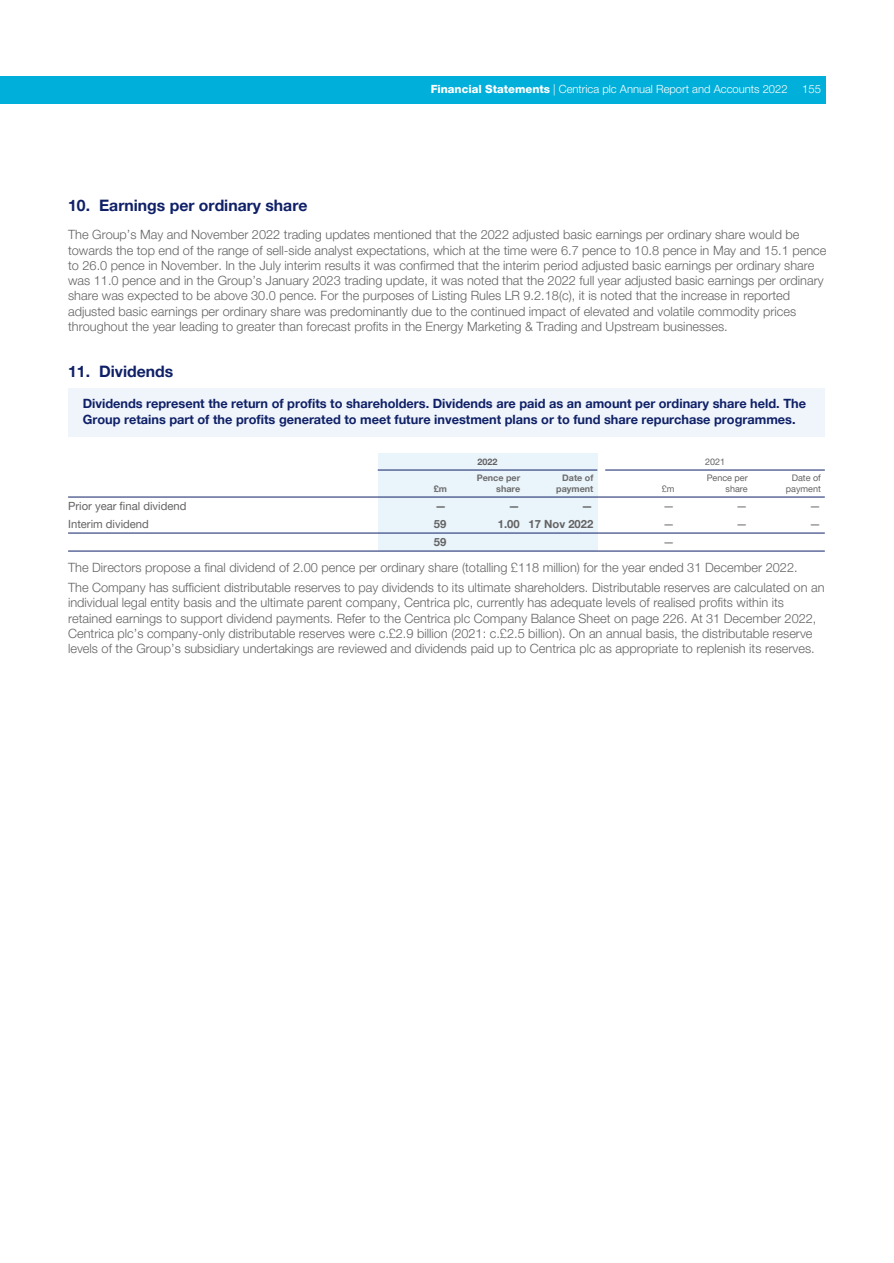
<style>
.page{position:relative;width:894px;height:1263px;background:#fff}
.page>*{position:absolute;margin:0;border:0;box-sizing:border-box;transform-origin:0 0}
.t1{font:700 15.75px "Helvetica Neue LTW1 G";color:#0f2067}
.t2{font:300 12.75px/15.3px "Helvetica Neue LTW1 G";color:#646363}
.t3{font:700 12.75px/15.3px "Helvetica Neue LTW1 G";color:#0f2067}
.t4{font:300 11.25px "Helvetica Neue LTW1 G";color:#fff}
.t5{font:11.25px "Helvetica Neue LTW1 G";color:#646363}
.t6{font:700 11.25px "Helvetica Neue LTW1 G";color:#646363}
.t7{font:9px/10.8px "Helvetica Neue LTW1 G";color:#646363;text-align:right}
.t8{font:700 9px/10.8px "Helvetica Neue LTW1 G";color:#6d6d6d;text-align:right}
.t9{font:700 9px "Helvetica Neue LTW1 G";color:#646363}
.s1{font-weight:800}
</style>
<div class="page">
<div style="left:68px;top:388px;width:756px;height:48px;background:#eff5fb"></div>
<div style="left:377px;top:453px;width:220px;height:98px;background:#eaf4fb"></div>
<hr style="left:377px;top:469px;width:220px;height:1px;background:#0f2067">
<hr style="left:605px;top:469px;width:219px;height:1px;background:#0f2067">
<hr style="left:68px;top:496px;width:756px;height:1px;background:#0f2067">
<hr style="left:68px;top:532px;width:756px;height:1px;background:#0f2067">
<hr style="left:68px;top:550px;width:756px;height:1px;background:#0f2067">
<div style="left:0;top:77px;width:798px;height:27px;background:#00afda"></div>
<div style="left:798px;top:77px;width:27px;height:27px;background:#00afda"></div>
<p class="t4" style="left:430px;top:85px;width:358px"><span class="s1">Financial Statements</span> | Centrica plc Annual Report and Accounts 2022</p>
<p class="t4" style="left:802px;top:85px;width:20px">155</p>
<p class="t1" style="left:68px;top:200px;width:241px">10. Earnings per ordinary share</p>
<p class="t2" style="left:68px;top:229px;width:759px">The Group’s May and November 2022 trading updates mentioned that the 2022 adjusted basic earnings per ordinary share would be towards the top end of the range of sell-side analyst expectations, which at the time were 6.7 pence to 10.8 pence in May and 15.1 pence to 26.0 pence in November. In the July interim results it was confirmed that the interim period adjusted basic earnings per ordinary share was 11.0 pence and in the Group’s January 2023 trading update, it was noted that the 2022 full year adjusted basic earnings per ordinary share was expected to be above 30.0 pence. For the purposes of Listing Rules LR 9.2.18(c), it is noted that the increase in reported adjusted basic earnings per ordinary share was predominantly due to the continued impact of elevated and volatile commodity prices throughout the year leading to greater than forecast profits in the Energy Marketing &amp; Trading and Upstream businesses.</p>
<p class="t1" style="left:68px;top:365px;width:106px">11. Dividends</p>
<p class="t3" style="left:83px;top:398px;width:724px">Dividends represent the return of profits to shareholders. Dividends are paid as an amount per ordinary share held. The<br>Group retains part of the profits generated to meet future investment plans or to fund share repurchase programmes.</p>
<p class="t9" style="left:477px;top:459px;width:21px">2022</p>
<p class="t7" style="left:704px;top:458px;width:21px">2021</p>
<p class="t8" style="left:433px;top:485px;width:15px">£m</p>
<p class="t8" style="left:476px;top:474px;width:45px">Pence per share</p>
<p class="t8" style="left:556px;top:474px;width:39px">Date of payment</p>
<p class="t7" style="left:661px;top:485px;width:14px">£m</p>
<p class="t7" style="left:706px;top:474px;width:42px">Pence per share</p>
<p class="t7" style="left:785px;top:474px;width:37px">Date of payment</p>
<p class="t5" style="left:68px;top:501px;width:120px">Prior year final dividend</p>
<p class="t6" style="left:435px;top:501px;width:13px">—</p>
<p class="t6" style="left:508px;top:501px;width:13px">—</p>
<p class="t6" style="left:581px;top:501px;width:13px">—</p>
<p class="t5" style="left:662px;top:501px;width:13px">—</p>
<p class="t5" style="left:736px;top:501px;width:13px">—</p>
<p class="t5" style="left:809px;top:501px;width:13px">—</p>
<p class="t5" style="left:68px;top:519px;width:82px">Interim dividend</p>
<p class="t6" style="left:434px;top:519px;width:14px">59</p>
<p class="t6" style="left:497px;top:519px;width:97px">1.00 17 Nov 2022</p>
<p class="t5" style="left:662px;top:519px;width:13px">—</p>
<p class="t5" style="left:736px;top:519px;width:13px">—</p>
<p class="t5" style="left:809px;top:519px;width:13px">—</p>
<p class="t6" style="left:434px;top:537px;width:14px">59</p>
<p class="t5" style="left:662px;top:537px;width:13px">—</p>
<p class="t2" style="left:68px;top:559px;width:757px;line-height:19.8px">The Directors propose a final dividend of 2.00 pence per ordinary share (totalling £118 million) for the year ended 31 December 2022.<br>The Company has sufficient distributable reserves to pay dividends to its ultimate shareholders. Distributable reserves are calculated on an</p>
<p class="t2" style="left:68px;top:597px;width:749px">individual legal entity basis and the ultimate parent company, Centrica plc, currently has adequate levels of realised profits within its retained earnings to support dividend payments. Refer to the Centrica plc Company Balance Sheet on page 226. At 31 December 2022, Centrica plc’s company-only distributable reserves were c.£2.9 billion (2021: c.£2.5 billion). On an annual basis, the distributable reserve levels of the Group’s subsidiary undertakings are reviewed and dividends paid up to Centrica plc as appropriate to replenish its reserves.</p>
</div>
